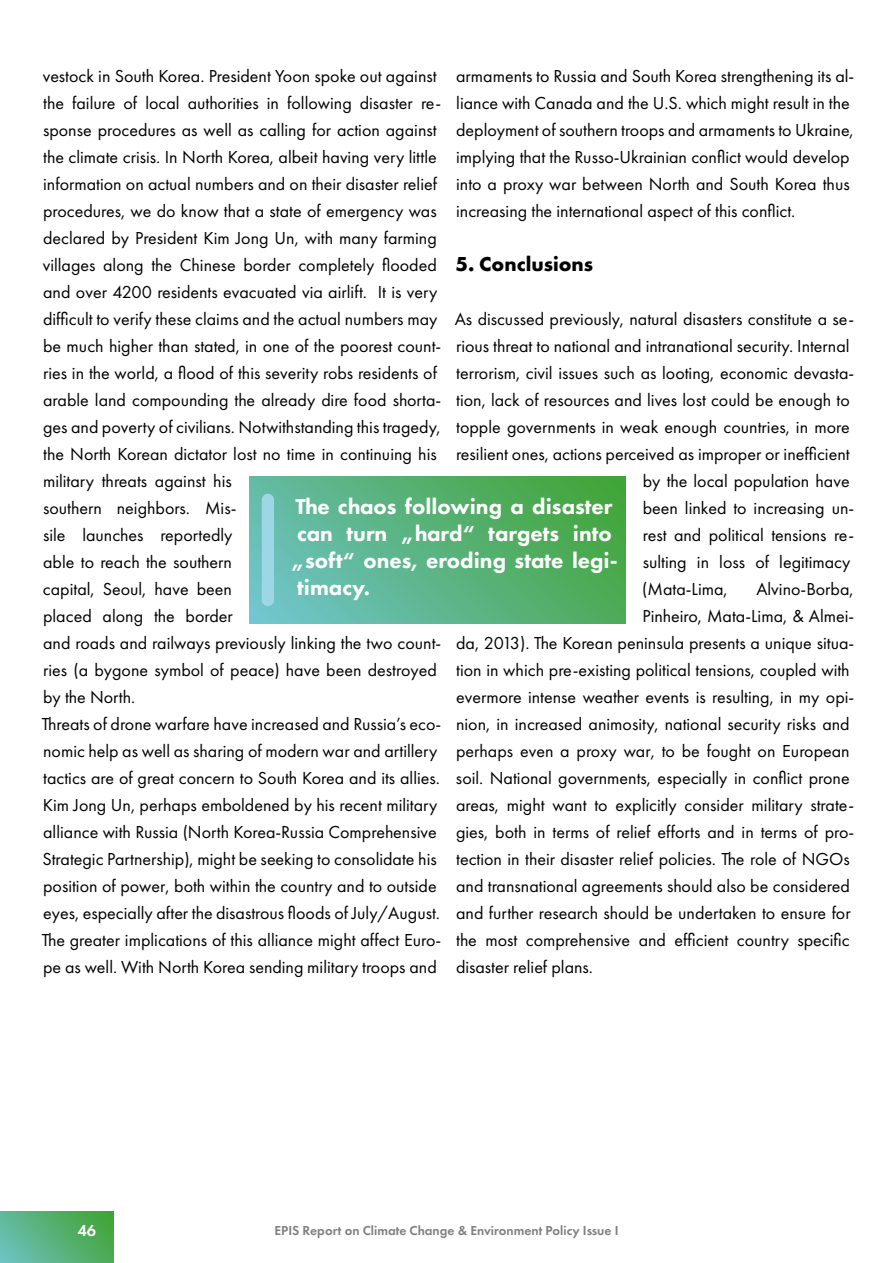
<style>
.page{position:relative;width:893px;height:1263px;background:#fff}
.page>*{position:absolute;margin:0;border:0;box-sizing:border-box;transform-origin:0 0}
.t1{font:800 22.5px/27px "Futura PT";color:#fff}
.t2{font:700 21px "Futura PT";color:#000}
.t3{font:18px/27px "Futura PT";color:#000}
.t4{font:600 16.5px "Futura PT";color:#fff}
.t5{font:600 13.5px "Futura PT";color:#808083}
</style>
<div class="page">
<svg style="left:0;top:1211px;width:113px;height:52px;background:#56b277"></svg>
<svg style="left:250px;top:476px;width:375px;height:148px;background:#58b37d"></svg>
<div style="left:262px;top:494px;width:12px;height:112px;background:#9ed6e6;border-radius:6px"></div>
<p class="t3" style="left:42px;top:62px;width:401px">vestock in South Korea. President Yoon spoke out against the failure of local authorities in following disaster re&shy;sponse procedures as well as calling for action against the climate crisis. In North Korea, albeit having very little information on actual numbers and on their disaster relief procedures, we do know that a state of emergency was declared by President Kim Jong Un, with many farming villages along the Chinese border completely flooded and over 4200 residents evacuated via airlift. It is very difficult to verify these claims and the actual numbers may be much higher than stated, in one of the poorest count&shy;ries in the world, a flood of this severity robs residents of arable land compounding the already dire food shorta&shy;ges and poverty of civilians. Notwithstanding this tragedy, the North Korean dictator lost no time in continuing his military threats against his<br>southern neighbors. Mis-<br>sile launches reportedly<br>able to reach the southern<br>capital, Seoul, have been<br>placed along the border<br>and roads and railways previously linking the two count&shy;ries (a bygone symbol of peace) have been destroyed by the North.<br>Threats of drone warfare have increased and Russia’s eco&shy;nomic help as well as sharing of modern war and artillery tactics are of great concern to South Korea and its allies.<br>Kim Jong Un, perhaps emboldened by his recent military alliance with Russia (North Korea-Russia Comprehensive Strategic Partnership), might be seeking to consolidate his position of power, both within the country and to outside eyes, especially after the disastrous floods of July/August.<br>The greater implications of this alliance might affect Euro&shy;pe as well. With North Korea sending military troops and</p>
<p class="t3" style="left:456px;top:62px;width:400px">armaments to Russia and South Korea strengthening its al&shy;liance with Canada and the U.S. which might result in the deployment of southern troops and armaments to Ukraine, implying that the Russo-Ukrainian conflict would develop into a proxy war between North and South Korea thus increasing the international aspect of this conflict.</p>
<p class="t2" style="left:455px;top:250px;width:139px">5. Conclusions</p>
<p class="t3" style="left:455px;top:305px;width:401px">As discussed previously, natural disasters constitute a se-</p>
<p class="t3" style="left:456px;top:332px;width:395px">rious threat to national and intranational security. Internal</p>
<p class="t3" style="left:456px;top:359px;width:400px">terrorism, civil issues such as looting, economic devasta-</p>
<p class="t3" style="left:456px;top:386px;width:395px">tion, lack of resources and lives lost could be enough to</p>
<p class="t3" style="left:456px;top:413px;width:395px">topple governments in weak enough countries, in more</p>
<p class="t3" style="left:456px;top:440px;width:395px">resilient ones, actions perceived as improper or inefficient</p>
<p class="t3" style="left:643px;top:467px;width:208px">by the local population have</p>
<p class="t3" style="left:643px;top:494px;width:213px">been linked to increasing un-</p>
<p class="t3" style="left:643px;top:521px;width:213px">rest and political tensions re-</p>
<p class="t3" style="left:643px;top:548px;width:209px">sulting in loss of legitimacy</p>
<p class="t3" style="left:642px;top:575px;width:87px">(Mata-Lima,</p>
<p class="t3" style="left:756px;top:575px;width:99px">Alvino-Borba,</p>
<p class="t3" style="left:642px;top:602px;width:213px">Pinheiro, Mata-Lima, &amp; Almei-</p>
<p class="t3" style="left:456px;top:629px;width:400px">da, 2013). The Korean peninsula presents a unique situa-</p>
<p class="t3" style="left:456px;top:656px;width:395px">tion in which pre-existing political tensions, coupled with</p>
<p class="t3" style="left:456px;top:683px;width:400px">evermore intense weather events is resulting, in my opi-</p>
<p class="t3" style="left:456px;top:710px;width:395px">nion, in increased animosity, national security risks and</p>
<p class="t3" style="left:456px;top:737px;width:395px">perhaps even a proxy war, to be fought on European</p>
<p class="t3" style="left:456px;top:764px;width:395px">soil. National governments, especially in conflict prone</p>
<p class="t3" style="left:456px;top:791px;width:400px">areas, might want to explicitly consider military strate-</p>
<p class="t3" style="left:456px;top:818px;width:400px">gies, both in terms of relief efforts and in terms of pro-</p>
<p class="t3" style="left:456px;top:845px;width:395px">tection in their disaster relief policies. The role of NGOs</p>
<p class="t3" style="left:456px;top:872px;width:395px">and transnational agreements should also be considered</p>
<p class="t3" style="left:456px;top:899px;width:396px">and further research should be undertaken to ensure for</p>
<p class="t3" style="left:456px;top:926px;width:395px">the most comprehensive and efficient country specific</p>
<p class="t3" style="left:456px;top:953px;width:138px">disaster relief plans.</p>
<p class="t1" style="left:291px;top:492px;width:328px">The chaos following a disaster can turn „hard“ targets into „soft“ ones, eroding state legi&shy;timacy.</p>
<p class="t4" style="left:77px;top:1220px;width:20px">46</p>
<p class="t5" style="left:274px;top:1222px;width:346px">EPIS Report on Climate Change &amp; Environment Policy Issue I</p>
</div>
